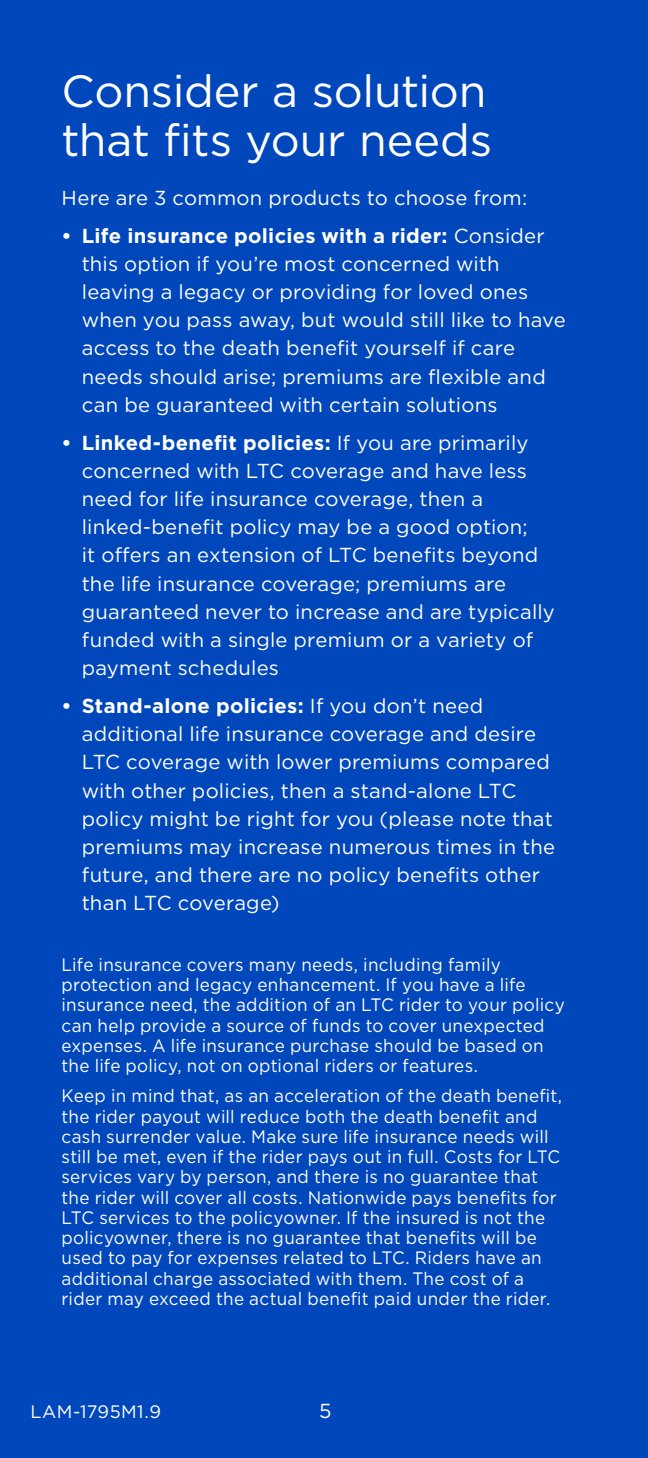
<style>
.page{position:relative;width:648px;height:1458px;background:#0047bb}
.page>*{position:absolute;margin:0;border:0;box-sizing:border-box;transform-origin:0 0}
.h1_inside_vibrant_blue{font:45px/49.5px "Gotham";letter-spacing:-.005em;color:#fff}
.Body{font:20.25px/28.1px "Gotham";letter-spacing:.01em;color:#fff}
.Body-2{font:18px/20.2px "Gotham";letter-spacing:.015em;color:#fff;scale:.95 1}
.Body-3{font:18px "Gotham";letter-spacing:.015em;color:#fff}
.s1{font-weight:700}
</style>
<div class="page">
<h1 class="h1_inside_vibrant_blue" style="left:62px;top:65px;width:432px">Consider a solution that fits your needs</h1>
<p class="Body" style="left:62px;top:183px;width:467px">Here are 3 common products to choose from:</p>
<p class="Body" style="left:82px;top:221px;width:486px;text-indent:-20px"><span class="s1">• Life insurance policies with a rider:</span> Consider this option if you’re most concerned with leaving a legacy or providing for loved ones when you pass away, but would still like to have access to the death benefit yourself if care needs should arise; premiums are flexible and can be guaranteed with certain solutions</p>
<p class="Body" style="left:82px;top:428px;width:475px;text-indent:-20px"><span class="s1">• Linked-benefit policies:</span> If you are primarily concerned with LTC coverage and have less need for life insurance coverage, then a linked-benefit policy may be a good option;<br>it offers an extension of LTC benefits beyond the life insurance coverage; premiums are guaranteed never to increase and are typically funded with a single premium or a variety of payment schedules</p>
<p class="Body" style="left:82px;top:692px;width:475px;text-indent:-20px"><span class="s1">• Stand-alone policies:</span> If you don’t need additional life insurance coverage and desire LTC coverage with lower premiums compared with other policies, then a stand-alone LTC policy might be right for you (please note that premiums may increase numerous times in the future, and there are no policy benefits other than LTC coverage)</p>
<p class="Body-2" style="left:62px;top:954px;width:531px">Life insurance covers many needs, including family protection and legacy enhancement. If you have a life insurance need, the addition of an LTC rider to your policy can help provide a source of funds to cover unexpected expenses. A life insurance purchase should be based on the life policy, not on optional riders or features.</p>
<p class="Body-2" style="left:62px;top:1086px;width:528px">Keep in mind that, as an acceleration of the death benefit, the rider payout will reduce both the death benefit and cash surrender value. Make sure life insurance needs will still be met, even if the rider pays out in full. Costs for LTC services vary by person, and there is no guarantee that the rider will cover all costs. Nationwide pays benefits for LTC services to the policyowner. If the insured is not the policyowner, there is no guarantee that benefits will be used to pay for expenses related to LTC. Riders have an additional charge associated with them. The cost of a rider may exceed the actual benefit paid under the rider.</p>
<p class="Body-3" style="left:30px;top:1400px;width:132px">LAM-1795M1.9</p>
<p class="Body" style="left:319px;top:1396px;width:14px">5</p>
</div>
